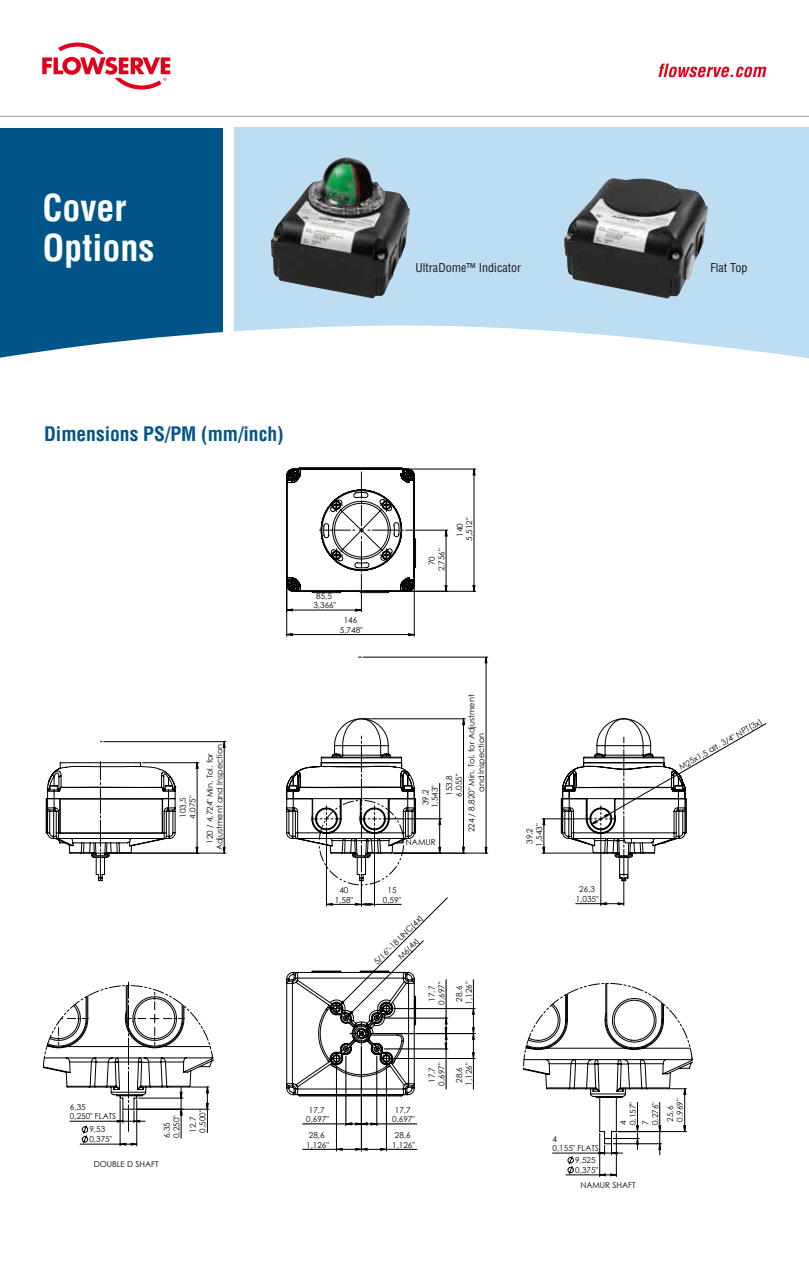
<style>
.page{position:relative;width:809px;height:1263px;background:#fff}
.page>*{position:absolute;margin:0;border:0;box-sizing:border-box;transform-origin:0 0}
.t1{font:700 condensed 36px/40.5px "Helvetica LT Std";color:#fff}
.t2{font:700 condensed 19.5px "Helvetica LT Std";color:#058}
.t3{font:condensed 12px "Helvetica LT Std";letter-spacing:.005em;color:#1a171c}
.t4{font:8.1px/9.4px "Century Gothic";color:#000;text-align:center}
</style>
<div class="page">
<div style="left:0;top:128px;width:222px;height:272px;background:#058"></div>
<div style="left:234px;top:128px;width:574px;height:272px;background:#bdddf2"></div>
<svg style="left:0;top:323px;width:808px;height:77px;fill:#fff"></svg>
<svg style="left:658px;top:64px;width:108px;height:13px"></svg>
<svg style="left:42px;top:43px;width:128px;height:47px"></svg>
<hr style="left:0;top:116px;width:808px;height:1px;background:#9d9ea0">
<img style="left:271px;top:157px;width:139px;height:141px">
<img style="left:564px;top:178px;width:143px;height:120px">
<hr style="left:104px;top:741px;width:122px;height:1px;background:#000">
<hr style="left:95px;top:853px;width:104px;height:1px;background:#000">
<hr style="left:142px;top:762px;width:57px;height:1px;background:#000">
<hr style="left:409px;top:591px;width:66px;height:1px;background:#000">
<hr style="left:409px;top:469px;width:66px;height:1px;background:#000">
<hr style="left:405px;top:530px;width:43px;height:1px;background:#000">
<svg style="left:358px;top:657px;width:129px;height:61px"></svg>
<svg style="left:179px;top:718px;width:381px;height:343px"></svg>
<svg style="left:472px;top:468px;width:3px;height:124px"></svg>
<svg style="left:444px;top:529px;width:3px;height:63px"></svg>
<svg style="left:448px;top:819px;width:177px;height:271px"></svg>
<svg style="left:286px;top:467px;width:130px;height:169px"></svg>
<svg style="left:286px;top:718px;width:162px;height:432px"></svg>
<svg style="left:560px;top:718px;width:206px;height:187px"></svg>
<svg style="left:46px;top:761px;width:130px;height:120px"></svg>
<svg style="left:523px;top:983px;width:170px;height:192px"></svg>
<svg style="left:43px;top:982px;width:170px;height:163px"></svg>
<h1 class="t1" style="left:43px;top:187px;width:113px">Cover<br>Options</h1>
<h3 class="t3" style="left:415px;top:260px;width:107px">UltraDome™ Indicator</h3>
<h3 class="t3" style="left:710px;top:260px;width:39px">Flat Top</h3>
<h2 class="t2" style="left:44px;top:422px;width:241px">Dimensions PS/PM (mm/inch)</h2>
<p class="t4" style="left:178px;top:818px;width:24px;text-align:left;rotate:-90deg">103,5<br>4,075"</p>
<p class="t4" style="left:205px;top:850px;width:108px;rotate:-90deg">120 / 4,724" Min. Tol. for<br>Adjustment and Inspection</p>
<p class="t4" style="left:70px;top:1102px;width:48px;text-align:left">6,35<br>0,250" FLATS</p>
<p class="t4" style="left:89px;top:1124px;width:24px;text-align:left">9,53<br>0,375"</p>
<p class="t4" style="left:94px;top:1159px;width:66px">DOUBLE D SHAFT</p>
<p class="t4" style="left:162px;top:1138px;width:24px;text-align:left;rotate:-90deg">6,35<br>0,250"</p>
<p class="t4" style="left:188px;top:1132px;width:24px;text-align:left;rotate:-90deg">12,7<br>0,500"</p>
<p class="t4" style="left:313px;top:591px;width:24px">85,5<br>3,366"</p>
<p class="t4" style="left:340px;top:615px;width:24px">146<br>5,748"</p>
<p class="t4" style="left:427px;top:571px;width:24px;rotate:-90deg">70<br>2,756"</p>
<p class="t4" style="left:455px;top:541px;width:24px;rotate:-90deg">140<br>5,512"</p>
<p class="t4" style="left:335px;top:885px;width:20px">40<br>1,58"</p>
<p class="t4" style="left:466px;top:832px;width:139px;rotate:-90deg">224 / 8,820" Min. Tol. for Adjustment and Inspection</p>
<p class="t4" style="left:444px;top:796px;width:24px;text-align:left;rotate:-90deg">153,8<br>6,055"</p>
<p class="t4" style="left:420px;top:808px;width:24px;rotate:-90deg">39,2<br>1,543"</p>
<p class="t4" style="left:406px;top:837px;width:31px">NAMUR</p>
<p class="t4" style="left:383px;top:885px;width:20px">15<br>0,59"</p>
<p class="t4" style="left:370px;top:958px;width:68px;line-height:13.5px;rotate:-45deg">5/16"-18 UNC(4x)<br>M6(4x)</p>
<p class="t4" style="left:427px;top:1004px;width:24px;rotate:-90deg">17,7<br>0,697"</p>
<p class="t4" style="left:454px;top:1004px;width:24px;rotate:-90deg">28,6<br>1,126"</p>
<p class="t4" style="left:427px;top:1086px;width:24px;rotate:-90deg">17,7<br>0,697"</p>
<p class="t4" style="left:454px;top:1086px;width:24px;rotate:-90deg">28,6<br>1,126"</p>
<p class="t4" style="left:306px;top:1105px;width:24px">17,7<br>0,697"</p>
<p class="t4" style="left:392px;top:1105px;width:24px">17,7<br>0,697"</p>
<p class="t4" style="left:306px;top:1130px;width:24px">28,6<br>1,126"</p>
<p class="t4" style="left:392px;top:1130px;width:24px">28,6<br>1,126"</p>
<p class="t4" style="left:525px;top:847px;width:24px;rotate:-90deg">39,2<br>1,543"</p>
<p class="t4" style="left:575px;top:884px;width:24px">26,3<br>1,035"</p>
<p class="t4" style="left:677px;top:764px;width:96px;rotate:-30deg">M25x1,5 alt. 3/4" NPT(3x)</p>
<p class="t4" style="left:618px;top:1125px;width:24px;text-align:left;rotate:-90deg">4<br>0,157"</p>
<p class="t4" style="left:640px;top:1125px;width:24px;text-align:left;rotate:-90deg">7<br>0,276"</p>
<p class="t4" style="left:552px;top:1134px;width:48px;text-align:left">4<br>0,155" FLATS</p>
<p class="t4" style="left:575px;top:1155px;width:24px;text-align:left">9,525<br>0,375"</p>
<p class="t4" style="left:580px;top:1180px;width:57px">NAMUR SHAFT</p>
<p class="t4" style="left:665px;top:1121px;width:24px;text-align:left;rotate:-90deg">25,6<br>0,969"</p>
</div>
